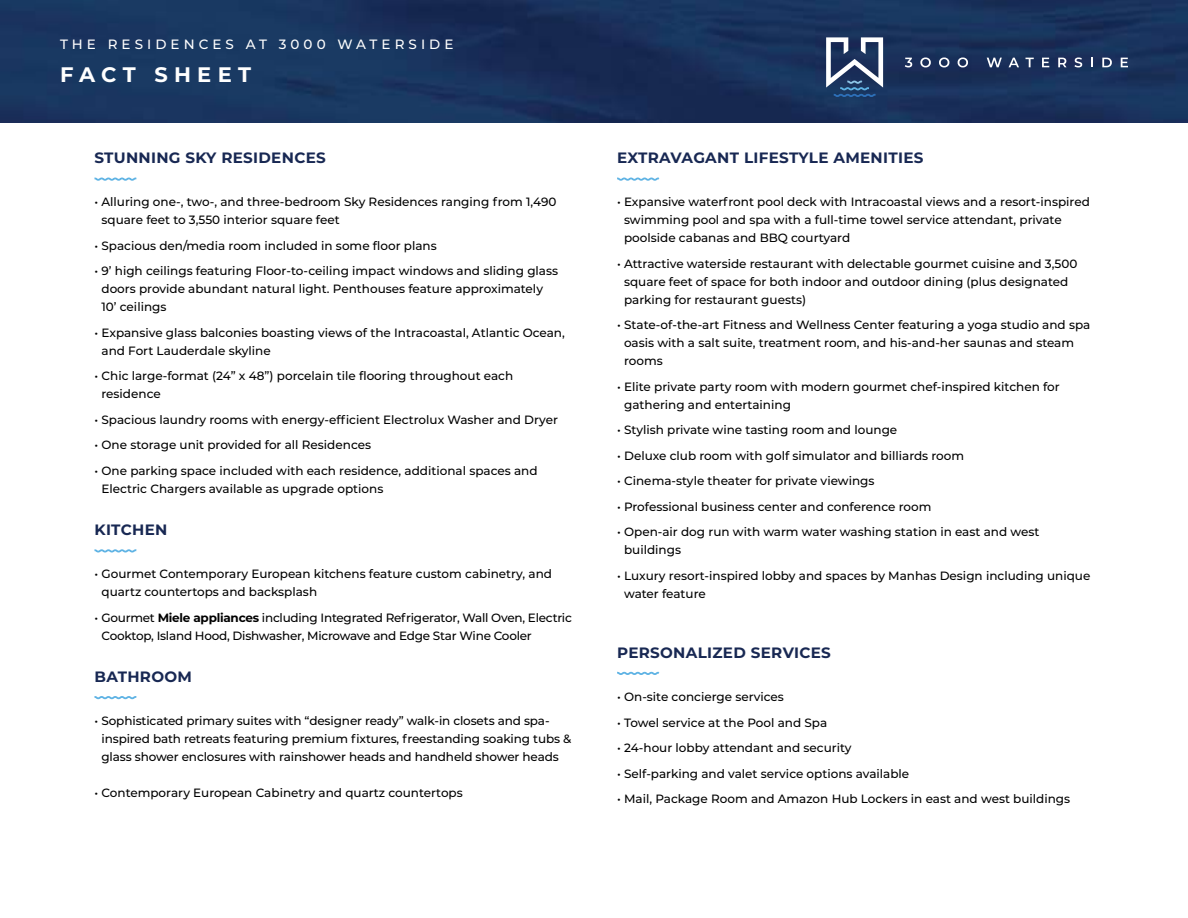
<style>
.page{position:relative;width:1188px;height:918px;background:#fff}
.page>*{position:absolute;margin:0;border:0;box-sizing:border-box;transform-origin:0 0}
.t1{font:700 21px "Montserrat";letter-spacing:.3em;color:#fff}
.t2{font:700 15px "Montserrat";letter-spacing:.02em;color:#182853}
.t3{font:500 13.5px "Montserrat";letter-spacing:.3em;color:#fff}
.t4{font:500 12px/18px "Montserrat";color:#000}
.t5{font:500 12px/18px "Montserrat";letter-spacing:-.02em;color:#000}
.s1{font-weight:700}
</style>
<div class="page">
<img style="left:0;top:0;width:1188px;height:123px">
<svg style="left:826px;top:37px;width:57px;height:60px"></svg>
<svg style="left:905px;top:58px;width:7px;height:9px"></svg>
<svg style="left:920px;top:57px;width:11px;height:10px"></svg>
<svg style="left:939px;top:57px;width:10px;height:10px"></svg>
<svg style="left:958px;top:57px;width:10px;height:10px"></svg>
<svg style="left:987px;top:58px;width:15px;height:9px"></svg>
<svg style="left:1009px;top:58px;width:10px;height:9px"></svg>
<svg style="left:1026px;top:58px;width:8px;height:9px"></svg>
<svg style="left:1042px;top:58px;width:7px;height:9px"></svg>
<svg style="left:1058px;top:58px;width:9px;height:9px"></svg>
<svg style="left:1075px;top:57px;width:7px;height:10px"></svg>
<svg style="left:1091px;top:58px;width:2px;height:9px"></svg>
<svg style="left:1102px;top:58px;width:10px;height:9px"></svg>
<svg style="left:1121px;top:58px;width:7px;height:9px"></svg>
<svg style="left:94px;top:178px;width:42px;height:3px"></svg>
<svg style="left:617px;top:178px;width:42px;height:3px"></svg>
<svg style="left:94px;top:549px;width:42px;height:4px"></svg>
<svg style="left:617px;top:672px;width:42px;height:3px"></svg>
<svg style="left:94px;top:696px;width:42px;height:3px"></svg>
<p class="t3" style="left:60px;top:35px;width:395px">THE RESIDENCES AT 3000 WATERSIDE</p>
<h1 class="t1" style="left:60px;top:60px;width:193px">FACT SHEET</h1>
<p class="t2" style="left:94px;top:147px;width:233px">STUNNING SKY RESIDENCES</p>
<p class="t4" style="left:101px;top:192px;width:457px;text-indent:-7px">• Alluring one-, two-, and three-bedroom Sky Residences ranging from 1,490 square feet to 3,550 interior square feet</p>
<p class="t4" style="left:94px;top:236px;width:344px">• Spacious den/media room included in some floor plans</p>
<p class="t4" style="left:101px;top:261px;width:458px;text-indent:-7px">• 9’ high ceilings featuring Floor-to-ceiling impact windows and sliding glass doors provide abundant natural light. Penthouses feature approximately<br>10’ ceilings</p>
<p class="t4" style="left:101px;top:323px;width:465px;text-indent:-7px">• Expansive glass balconies boasting views of the Intracoastal, Atlantic Ocean, and Fort Lauderdale skyline</p>
<p class="t4" style="left:101px;top:366px;width:413px;text-indent:-7px">• Chic large-format (24” x 48”) porcelain tile flooring throughout each residence</p>
<p class="t4" style="left:94px;top:410px;width:465px">• Spacious laundry rooms with energy-efficient Electrolux Washer and Dryer</p>
<p class="t4" style="left:94px;top:435px;width:278px">• One storage unit provided for all Residences</p>
<p class="t4" style="left:101px;top:461px;width:438px;text-indent:-7px">• One parking space included with each residence, additional spaces and<br>Electric Chargers available as upgrade options</p>
<p class="t2" style="left:94px;top:519px;width:74px">KITCHEN</p>
<p class="t4" style="left:101px;top:564px;width:452px;text-indent:-7px">• Gourmet Contemporary European kitchens feature custom cabinetry, and quartz countertops and backsplash</p>
<p class="t5" style="left:101px;top:608px;width:472px;text-indent:-7px">• Gourmet <span class="s1">Miele appliances</span> including Integrated Refrigerator, Wall Oven, Electric<br>Cooktop, Island Hood, Dishwasher, Microwave and Edge Star Wine Cooler</p>
<p class="t2" style="left:94px;top:666px;width:99px">BATHROOM</p>
<p class="t4" style="left:101px;top:711px;width:471px;text-indent:-7px">• Sophisticated primary suites with “designer ready” walk-in closets and spa&shy;inspired bath retreats featuring premium fixtures, freestanding soaking tubs &amp; glass shower enclosures with rainshower heads and handheld shower heads</p>
<p class="t4" style="left:94px;top:783px;width:370px">• Contemporary European Cabinetry and quartz countertops</p>
<p class="t2" style="left:617px;top:147px;width:308px">EXTRAVAGANT LIFESTYLE AMENITIES</p>
<p class="t4" style="left:624px;top:192px;width:467px;text-indent:-7px">• Expansive waterfront pool deck with Intracoastal views and a resort-inspired swimming pool and spa with a full-time towel service attendant, private poolside cabanas and BBQ courtyard</p>
<p class="t4" style="left:624px;top:254px;width:455px;text-indent:-7px">• Attractive waterside restaurant with delectable gourmet cuisine and 3,500 square feet of space for both indoor and outdoor dining (plus designated parking for restaurant guests)</p>
<p class="t4" style="left:624px;top:315px;width:468px;text-indent:-7px">• State-of-the-art Fitness and Wellness Center featuring a yoga studio and spa oasis with a salt suite, treatment room, and his-and-her saunas and steam rooms</p>
<p class="t4" style="left:624px;top:377px;width:437px;text-indent:-7px">• Elite private party room with modern gourmet chef-inspired kitchen for gathering and entertaining</p>
<p class="t4" style="left:617px;top:420px;width:282px">• Stylish private wine tasting room and lounge</p>
<p class="t4" style="left:617px;top:446px;width:349px">• Deluxe club room with golf simulator and billiards room</p>
<p class="t4" style="left:617px;top:471px;width:259px">• Cinema-style theater for private viewings</p>
<p class="t4" style="left:617px;top:497px;width:316px">• Professional business center and conference room</p>
<p class="t4" style="left:624px;top:522px;width:417px;text-indent:-7px">• Open-air dog run with warm water washing station in east and west buildings</p>
<p class="t4" style="left:624px;top:566px;width:468px;text-indent:-7px">• Luxury resort-inspired lobby and spaces by Manhas Design including unique water feature</p>
<p class="t2" style="left:617px;top:642px;width:215px">PERSONALIZED SERVICES</p>
<p class="t4" style="left:617px;top:687px;width:168px">• On-site concierge services</p>
<p class="t4" style="left:617px;top:713px;width:212px">• Towel service at the Pool and Spa</p>
<p class="t4" style="left:617px;top:738px;width:236px">• 24-hour lobby attendant and security</p>
<p class="t4" style="left:617px;top:764px;width:294px">• Self-parking and valet service options available</p>
<p class="t4" style="left:617px;top:789px;width:455px">• Mail, Package Room and Amazon Hub Lockers in east and west buildings</p>
</div>
